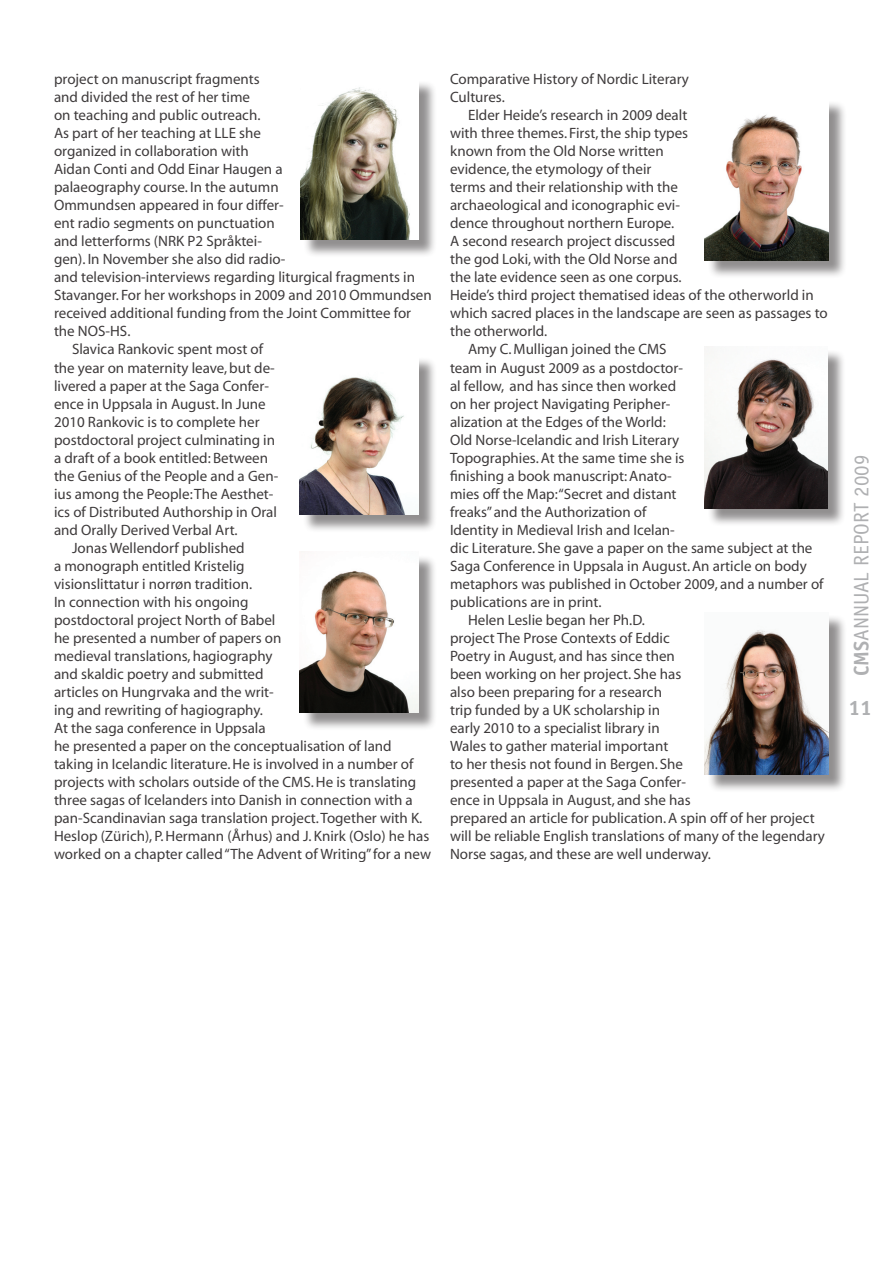
<style>
.page{position:relative;width:893px;height:1263px;background:#fff}
.page>*{position:absolute;margin:0;border:0;box-sizing:border-box;transform-origin:0 0}
.t1{font:21px "Officina Sans";color:#afb0b2}
.t2{font:700 21px "Officina Sans";color:#afb0b2}
.t3{font:15px/18px "Myriad";color:#231f20}
.s1{font-weight:700}
</style>
<div class="page">
<div style="left:303px;top:80px;width:135px;height:178px;background:#231f20;opacity:.5"></div>
<img style="left:300px;top:80px;width:119px;height:159px">
<div style="left:302px;top:356px;width:136px;height:178px;background:#231f20;opacity:.5"></div>
<img style="left:300px;top:356px;width:119px;height:159px">
<div style="left:302px;top:554px;width:136px;height:177px;background:#231f20;opacity:.5"></div>
<img style="left:300px;top:554px;width:119px;height:158px">
<div style="left:707px;top:614px;width:140px;height:178px;background:#231f20;opacity:.5"></div>
<img style="left:705px;top:614px;width:123px;height:160px">
<div style="left:707px;top:349px;width:139px;height:178px;background:#231f20;opacity:.5"></div>
<img style="left:705px;top:347px;width:122px;height:162px">
<div style="left:707px;top:100px;width:140px;height:179px;background:#231f20;opacity:.5"></div>
<img style="left:705px;top:100px;width:123px;height:160px">
<p class="t3" style="left:54px;top:71px;width:207px">project on manuscript fragments</p>
<p class="t3" style="left:54px;top:89px;width:198px">and divided the rest of her time</p>
<p class="t3" style="left:54px;top:107px;width:208px">on teaching and public outreach.</p>
<p class="t3" style="left:54px;top:125px;width:208px">As part of her teaching at LLE she</p>
<p class="t3" style="left:54px;top:143px;width:196px">organized in collaboration with</p>
<p class="t3" style="left:54px;top:161px;width:230px">Aidan Conti and Odd Einar Haugen a</p>
<p class="t3" style="left:54px;top:179px;width:226px">palaeography course. In the autumn</p>
<p class="t3" style="left:54px;top:197px;width:231px">Ommundsen appeared in four differ-</p>
<p class="t3" style="left:54px;top:215px;width:222px">ent radio segments on punctuation</p>
<p class="t3" style="left:54px;top:233px;width:209px">and letterforms (NRK P2 Språktei-</p>
<p class="t3" style="left:54px;top:251px;width:233px">gen). In November she also did radio-</p>
<p class="t3" style="left:54px;top:269px;width:362px">and television-interviews regarding liturgical fragments in</p>
<p class="t3" style="left:54px;top:287px;width:379px">Stavanger. For her workshops in 2009 and 2010 Ommundsen</p>
<p class="t3" style="left:54px;top:305px;width:359px">received additional funding from the Joint Committee for</p>
<p class="t3" style="left:54px;top:323px;width:78px">the NOS-HS.</p>
<p class="t3" style="left:72px;top:341px;width:193px">Slavica Rankovic spent most of</p>
<p class="t3" style="left:54px;top:359px;width:222px">the year on maternity leave, but de-</p>
<p class="t3" style="left:54px;top:377px;width:216px">livered a paper at the Saga Confer-</p>
<p class="t3" style="left:54px;top:395px;width:213px">ence in Uppsala in August. In June</p>
<p class="t3" style="left:54px;top:413px;width:207px">2010 Rankovic is to complete her</p>
<p class="t3" style="left:54px;top:431px;width:223px">postdoctoral project culminating in</p>
<p class="t3" style="left:54px;top:449px;width:216px">a draft of a book entitled: Between</p>
<p class="t3" style="left:54px;top:467px;width:226px">the Genius of the People and a Gen-</p>
<p class="t3" style="left:54px;top:485px;width:221px">ius among the People: The Aesthet-</p>
<p class="t3" style="left:54px;top:503px;width:224px">ics of Distributed Authorship in Oral</p>
<p class="t3" style="left:54px;top:521px;width:185px">and Orally Derived Verbal Art.</p>
<p class="t3" style="left:72px;top:539px;width:174px">Jonas Wellendorf published</p>
<p class="t3" style="left:54px;top:557px;width:192px">a monograph entitled Kristelig</p>
<p class="t3" style="left:54px;top:575px;width:200px">visionslittatur i norrøn tradition.</p>
<p class="t3" style="left:54px;top:593px;width:196px">In connection with his ongoing</p>
<p class="t3" style="left:54px;top:611px;width:223px">postdoctoral project North of Babel</p>
<p class="t3" style="left:54px;top:629px;width:229px">he presented a number of papers on</p>
<p class="t3" style="left:54px;top:647px;width:220px">medieval translations, hagiography</p>
<p class="t3" style="left:54px;top:665px;width:211px">and skaldic poetry and submitted</p>
<p class="t3" style="left:54px;top:683px;width:221px">articles on Hungrvaka and the writ-</p>
<p class="t3" style="left:54px;top:701px;width:210px">ing and rewriting of hagiography.</p>
<p class="t3" style="left:54px;top:719px;width:213px">At the saga conference in Uppsala</p>
<p class="t3" style="left:54px;top:737px;width:339px">he presented a paper on the conceptualisation of land</p>
<p class="t3" style="left:54px;top:755px;width:361px">taking in Icelandic literature. He is involved in a number of</p>
<p class="t3" style="left:54px;top:773px;width:364px">projects with scholars outside of the CMS. He is translating</p>
<p class="t3" style="left:54px;top:791px;width:360px">three sagas of Icelanders into Danish in connection with a</p>
<p class="t3" style="left:54px;top:809px;width:370px">pan-Scandinavian saga translation project. Together with K.</p>
<p class="t3" style="left:54px;top:827px;width:377px">Heslop (Zürich), P. Hermann (Århus) and J. Knirk (Oslo) he has</p>
<p class="t3" style="left:54px;top:845px;width:379px">worked on a chapter called “The Advent of Writing” for a new</p>
<p class="t3" style="left:450px;top:71px;width:240px">Comparative History of Nordic Literary<br>Cultures.</p>
<p class="t3" style="left:468px;top:107px;width:221px">Elder Heide’s research in 2009 dealt</p>
<p class="t3" style="left:450px;top:125px;width:240px">with three themes. First, the ship types</p>
<p class="t3" style="left:450px;top:143px;width:215px">known from the Old Norse written</p>
<p class="t3" style="left:450px;top:161px;width:203px">evidence, the etymology of their</p>
<p class="t3" style="left:450px;top:179px;width:229px">terms and their relationship with the</p>
<p class="t3" style="left:450px;top:197px;width:232px">archaeological and iconographic evi-</p>
<p class="t3" style="left:450px;top:215px;width:226px">dence throughout northern Europe.</p>
<p class="t3" style="left:450px;top:233px;width:227px">A second research project discussed</p>
<p class="t3" style="left:450px;top:251px;width:229px">the god Loki, with the Old Norse and</p>
<p class="t3" style="left:450px;top:269px;width:233px">the late evidence seen as one corpus.</p>
<p class="t3" style="left:450px;top:287px;width:365px">Heide’s third project thematised ideas of the otherworld in</p>
<p class="t3" style="left:450px;top:305px;width:379px">which sacred places in the landscape are seen as passages to</p>
<p class="t3" style="left:450px;top:323px;width:99px">the otherworld.</p>
<p class="t3" style="left:468px;top:341px;width:200px">Amy C. Mulligan joined the CMS</p>
<p class="t3" style="left:450px;top:359px;width:234px">team in August 2009 as a postdoctor-</p>
<p class="t3" style="left:450px;top:377px;width:228px">al fellow, and has since then worked</p>
<p class="t3" style="left:450px;top:395px;width:222px">on her project Navigating Peripher-</p>
<p class="t3" style="left:450px;top:413px;width:217px">alization at the Edges of the World:</p>
<p class="t3" style="left:450px;top:431px;width:231px">Old Norse-Icelandic and Irish Literary</p>
<p class="t3" style="left:450px;top:449px;width:236px">Topographies. At the same time she is</p>
<p class="t3" style="left:450px;top:467px;width:223px">finishing a book manuscript: Anato-</p>
<p class="t3" style="left:450px;top:485px;width:228px">mies off the Map: “Secret and distant</p>
<p class="t3" style="left:450px;top:503px;width:198px">freaks” and the Authorization of</p>
<p class="t3" style="left:450px;top:521px;width:226px">Identity in Medieval Irish and Icelan-</p>
<p class="t3" style="left:450px;top:539px;width:364px">dic Literature. She gave a paper on the same subject at the</p>
<p class="t3" style="left:450px;top:557px;width:358px">Saga Conference in Uppsala in August. An article on body</p>
<p class="t3" style="left:450px;top:575px;width:375px">metaphors was published in October 2009, and a number of</p>
<p class="t3" style="left:450px;top:593px;width:153px">publications are in print.</p>
<p class="t3" style="left:468px;top:611px;width:178px">Helen Leslie began her Ph.D.</p>
<p class="t3" style="left:450px;top:629px;width:221px">project The Prose Contexts of Eddic</p>
<p class="t3" style="left:450px;top:647px;width:226px">Poetry in August, and has since then</p>
<p class="t3" style="left:450px;top:665px;width:233px">been working on her project. She has</p>
<p class="t3" style="left:450px;top:683px;width:213px">also been preparing for a research</p>
<p class="t3" style="left:450px;top:701px;width:212px">trip funded by a UK scholarship in</p>
<p class="t3" style="left:450px;top:719px;width:211px">early 2010 to a specialist library in</p>
<p class="t3" style="left:450px;top:737px;width:220px">Wales to gather material important</p>
<p class="t3" style="left:450px;top:755px;width:235px">to her thesis not found in Bergen. She</p>
<p class="t3" style="left:450px;top:773px;width:238px">presented a paper at the Saga Confer-</p>
<p class="t3" style="left:450px;top:791px;width:242px">ence in Uppsala in August, and she has</p>
<p class="t3" style="left:450px;top:809px;width:366px">prepared an article for publication. A spin off of her project</p>
<p class="t3" style="left:450px;top:827px;width:376px">will be reliable English translations of many of the legendary</p>
<p class="t3" style="left:450px;top:845px;width:262px">Norse sagas, and these are well underway.</p>
<h1 class="t1" style="left:849px;top:676px;width:223px;rotate:-90deg"><span class="s1">CMS</span>ANNUAL REPORT 2009</h1>
<h1 class="t2" style="left:848px;top:695px;width:25px">11</h1>
</div>
